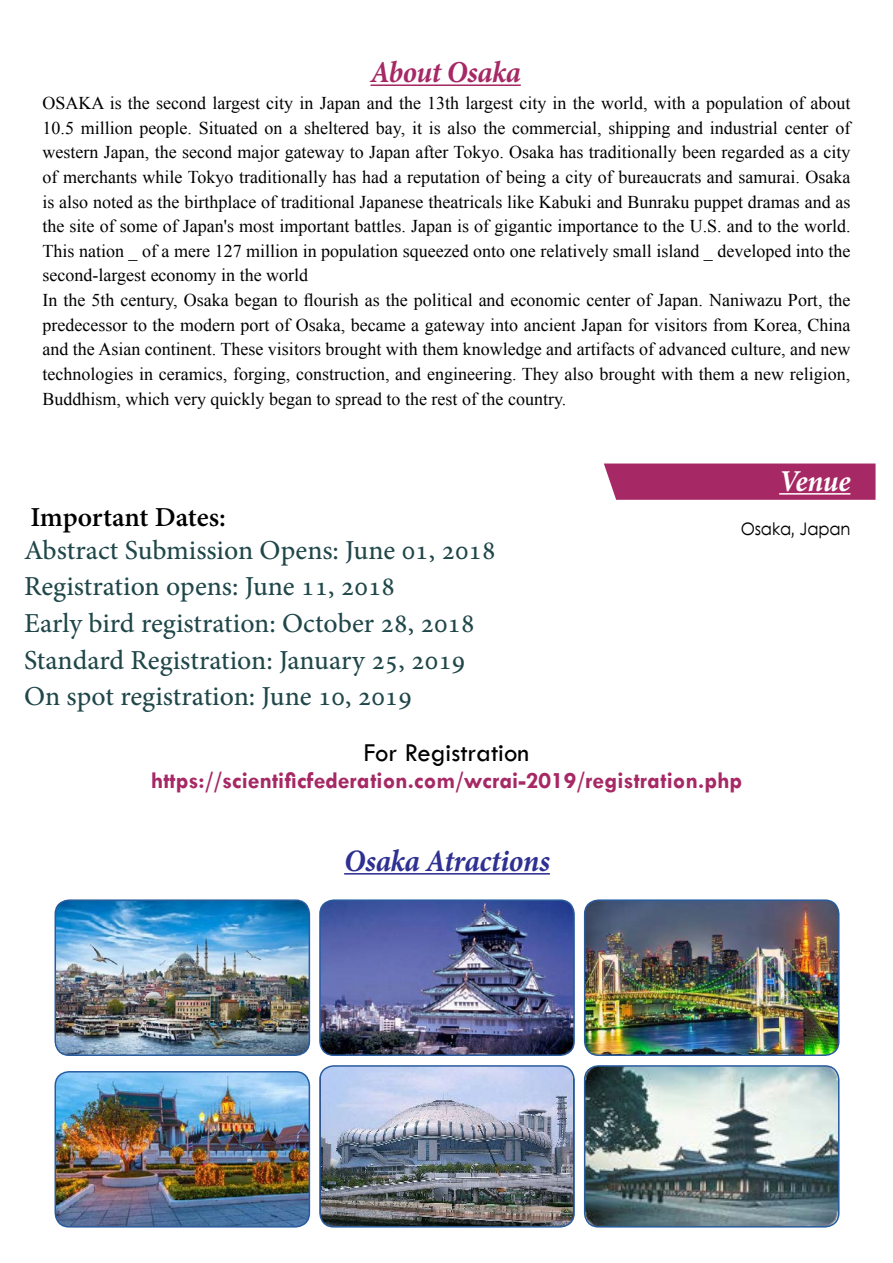
<style>
.page{position:relative;width:893px;height:1263px;background:#fff}
.page>*{position:absolute;margin:0;border:0;box-sizing:border-box;transform-origin:0 0}
.t1{font:italic 700 31.05px "Minion Pro";letter-spacing:-.01em;color:#2e3092;scale:.95 1}
.t2{font:italic 700 30.45px "Minion Pro";letter-spacing:-.015em;color:#a62865;scale:.95 1}
.t3{font:italic 700 30.45px "Minion Pro";letter-spacing:-.015em;color:#fff;scale:.95 1}
.t4{font:27px/36.6px "Adobe Hebrew";color:#1f4649}
.t5{font:700 27px "Adobe Hebrew";letter-spacing:-.01em;color:#000}
.t6{font:26.7px "Tw Cen";color:#000}
.t7{font:700 23.7px "Tw Cen";color:#a62865}
.t8{font:18px/24.6px "Times New Roman";color:#000}
.t9{font:17.25px "Levenim";letter-spacing:-.01em;color:#000;scale:.95 1}
</style>
<div class="page">
<svg style="left:604px;top:463px;width:271px;height:37px;background:#a9316b"></svg>
<hr style="left:371px;top:84px;width:150px;height:2px;background:#a62865">
<hr style="left:779px;top:493px;width:71px;height:2px;background:#fff">
<hr style="left:344px;top:873px;width:206px;height:1px;background:#2e3092">
<img style="left:55px;top:900px;width:254px;height:155px">
<div style="left:55px;top:899px;width:255px;height:157px;border:2px solid #275b9e;border-radius:14px"></div>
<img style="left:55px;top:1072px;width:254px;height:155px">
<div style="left:55px;top:1071px;width:255px;height:156px;border:2px solid #275b9e;border-radius:14px"></div>
<img style="left:320px;top:900px;width:254px;height:155px">
<div style="left:319px;top:899px;width:256px;height:157px;border:2px solid #275b9e;border-radius:14px"></div>
<img style="left:320px;top:1066px;width:254px;height:161px">
<div style="left:319px;top:1065px;width:256px;height:162px;border:2px solid #275b9e;border-radius:14px"></div>
<img style="left:585px;top:900px;width:254px;height:155px">
<div style="left:584px;top:899px;width:255px;height:157px;border:2px solid #275b9e;border-radius:14px"></div>
<img style="left:585px;top:1066px;width:254px;height:161px">
<div style="left:584px;top:1065px;width:255px;height:162px;border:2px solid #275b9e;border-radius:14px"></div>
<h2 class="t2" style="left:371px;top:51px;width:160px">About Osaka</h2>
<p class="t8" style="left:43px;top:91px;width:809px">OSAKA is the second largest city in Japan and the 13th largest city in the world, with a population of about 10.5 million people. Situated on a sheltered bay, it is also the commercial, shipping and industrial center of western Japan, the second major gateway to Japan after Tokyo. Osaka has traditionally been regarded as a city of merchants while Tokyo traditionally has had a reputation of being a city of bureaucrats and samurai. Osaka is also noted as the birthplace of traditional Japanese theatricals like Kabuki and Bunraku puppet dramas and as the site of some of Japan s' most important battles. Japan is of gigantic importance to the U .S. and to the world.<br>This nation _ of a mere 127 million in population squeezed onto one relatively small island _ developed into the second-largest economy in the world<br>In the 5th century, Osaka began to flourish as the political and economic center of Japan. Naniwazu Port, the predecessor to the modern port of Osaka, became a gateway into ancient Japan for visitors from Korea, China and the Asian continent. These visitors brought with them knowledge and artifacts of advanced culture, and new technologies in ceramics, forging, construction, and engineering. They also brought with them a new religion, Buddhism, which very quickly began to spread to the rest of the country.</p>
<h3 class="t5" style="left:30px;top:501px;width:197px">Important Dates:</h3>
<h3 class="t4" style="left:24px;top:532px;width:473px">Abstract Submission Opens: June 01, 2018<br>Registration opens: June 11, 2018<br>Early bird registration: October 28, 2018<br>Standard Registration: January 25, 2019<br>On spot registration: June 10, 2019</h3>
<h2 class="t3" style="left:779px;top:459px;width:77px">Venue</h2>
<p class="t9" style="left:741px;top:519px;width:117px">Osaka, Japan</p>
<h3 class="t6" style="left:364px;top:736px;width:167px">For Registration</h3>
<h3 class="t7" style="left:151px;top:766px;width:593px">https://scientificfederation.com/wcrai-2019/registration.php</h3>
<h1 class="t1" style="left:344px;top:839px;width:218px">Osaka Atractions</h1>
</div>
